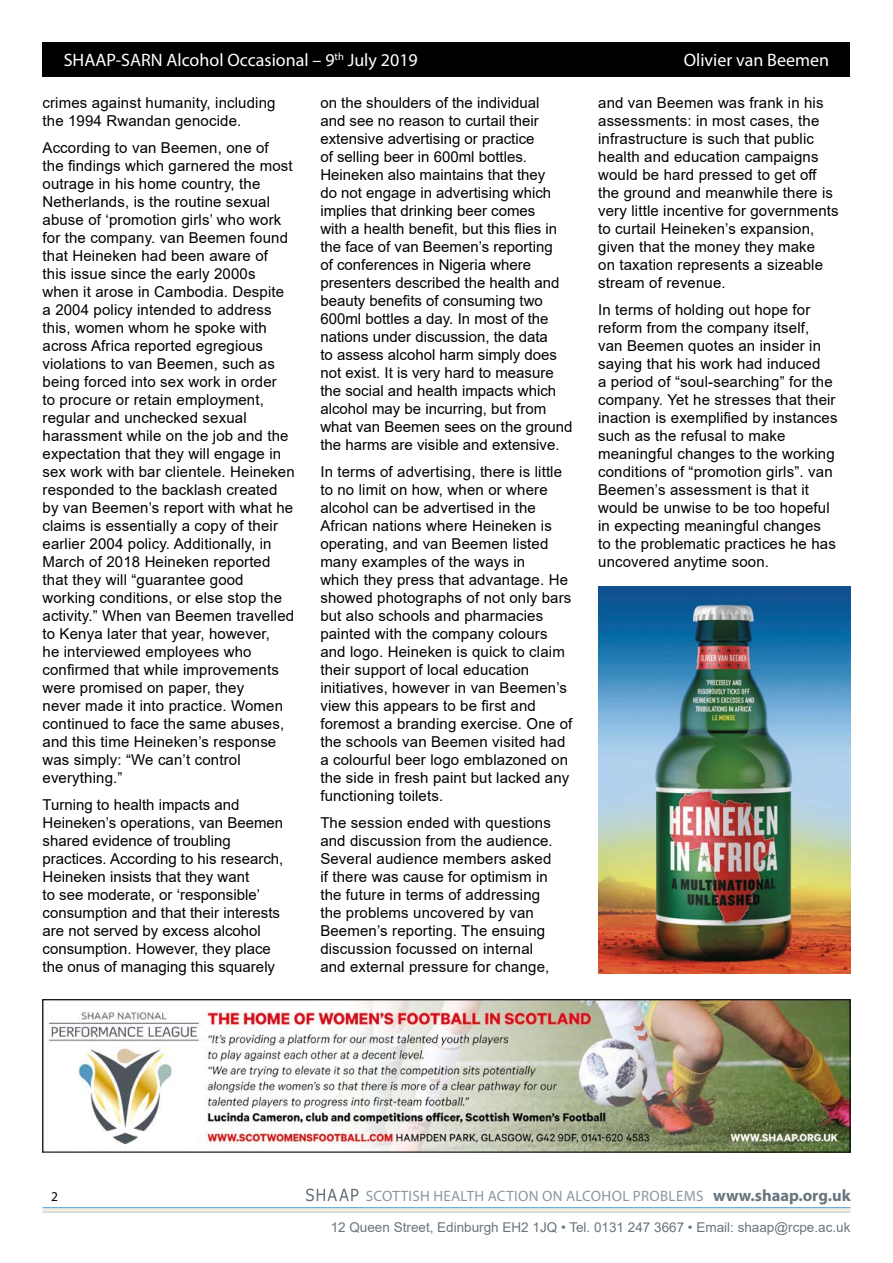
<style>
.page{position:relative;width:893px;height:1263px;background:#fff}
.page>*{position:absolute;margin:0;border:0;box-sizing:border-box;transform-origin:0 0}
.t1{font:18px "Myriad Pro";color:#fff}
.t2{font:15px/18px "Arial";letter-spacing:.01em;color:#000}
.t3{font:15px "Myriad Pro";letter-spacing:.02em;color:#8c97a0}
.t4{font:13.5px "Arial";color:#68757d}
.t5{font:13.5px "Myriad Pro";color:#000}
.s1{font-weight:700;font-size:16.5px;color:#68757d}
</style>
<div class="page">
<svg style="left:306px;top:1188px;width:52px;height:13px"></svg>
<hr style="left:43px;top:1207px;width:807px;height:1px;background:#52a3d6">
<hr style="left:43px;top:1209px;width:807px;height:1px;background:#fedfb1">
<hr style="left:43px;top:1211px;width:807px;height:1px;background:#aecec1">
<img style="left:598px;top:587px;width:252px;height:386px">
<div style="left:43px;top:43px;width:807px;height:34px;background:#000"></div>
<img style="left:48px;top:1001px;width:800px;height:149px">
<div style="left:43px;top:999px;width:807px;height:153px;border:1px solid #000"></div>
<p class="t1" style="left:64px;top:49px;width:355px">SHAAP-SARN Alcohol Occasional – 9<sup>th</sup> July 2019</p>
<p class="t1" style="left:684px;top:49px;width:147px">Olivier van Beemen</p>
<p class="t2" style="left:43px;top:94px;width:235px">crimes against humanity, including the 1994 Rwandan genocide.</p>
<p class="t2" style="left:43px;top:139px;width:254px">According to van Beemen, one of<br>the findings which garnered the most outrage in his home country, the Netherlands, is the routine sexual abuse of ‘promotion girls’ who work for the company. van Beemen found that Heineken had been aware of this issue since the early 2000s when it arose in Cambodia. Despite a 2004 policy intended to address this, women whom he spoke with across Africa reported egregious violations to van Beemen, such as being forced into sex work in order<br>to procure or retain employment, regular and unchecked sexual harassment while on the job and the expectation that they will engage in sex work with bar clientele. Heineken responded to the backlash created by van Beemen’s report with what he claims is essentially a copy of their earlier 2004 policy. Additionally, in March of 2018 Heineken reported that they will “guarantee good working conditions, or else stop the activity.” When van Beemen travelled to Kenya later that year, however,<br>he interviewed employees who confirmed that while improvements were promised on paper, they<br>never made it into practice. Women continued to face the same abuses, and this time Heineken’s response was simply: “We can’t control everything.”</p>
<p class="t2" style="left:43px;top:796px;width:242px">Turning to health impacts and Heineken’s operations, van Beemen shared evidence of troubling practices. According to his research, Heineken insists that they want<br>to see moderate, or ‘responsible’ consumption and that their interests are not served by excess alcohol consumption. However, they place the onus of managing this squarely</p>
<p class="t2" style="left:320px;top:94px;width:254px">on the shoulders of the individual<br>and see no reason to curtail their extensive advertising or practice<br>of selling beer in 600ml bottles.<br>Heineken also maintains that they<br>do not engage in advertising which implies that drinking beer comes<br>with a health benefit, but this flies in the face of van Beemen’s reporting<br>of conferences in Nigeria where presenters described the health and beauty benefits of consuming two 600ml bottles a day. In most of the nations under discussion, the data<br>to assess alcohol harm simply does not exist. It is very hard to measure the social and health impacts which alcohol may be incurring, but from what van Beemen sees on the ground the harms are visible and extensive.</p>
<p class="t2" style="left:320px;top:463px;width:254px">In terms of advertising, there is little to no limit on how, when or where alcohol can be advertised in the African nations where Heineken is operating, and van Beemen listed many examples of the ways in<br>which they press that advantage. He showed photographs of not only bars but also schools and pharmacies painted with the company colours and logo. Heineken is quick to claim their support of local education initiatives, however in van Beemen’s view this appears to be first and foremost a branding exercise. One of the schools van Beemen visited had a colourful beer logo emblazoned on the side in fresh paint but lacked any functioning toilets.</p>
<p class="t2" style="left:320px;top:814px;width:234px">The session ended with questions and discussion from the audience.<br>Several audience members asked if there was cause for optimism in the future in terms of addressing the problems uncovered by van<br>Beemen’s reporting. The ensuing discussion focussed on internal and external pressure for change,</p>
<p class="t2" style="left:598px;top:94px;width:242px">and van Beemen was frank in his assessments: in most cases, the infrastructure is such that public health and education campaigns would be hard pressed to get off the ground and meanwhile there is very little incentive for governments to curtail Heineken’s expansion, given that the money they make<br>on taxation represents a sizeable stream of revenue.</p>
<p class="t2" style="left:598px;top:301px;width:241px">In terms of holding out hope for reform from the company itself, van Beemen quotes an insider in saying that his work had induced<br>a period of “soul-searching” for the company. Yet he stresses that their inaction is exemplified by instances such as the refusal to make meaningful changes to the working conditions of “promotion girls”. van<br>Beemen’s assessment is that it would be unwise to be too hopeful in expecting meaningful changes to the problematic practices he has uncovered anytime soon.</p>
<p class="t5" style="left:51px;top:1188px;width:8px">2</p>
<p class="t3" style="left:366px;top:1187px;width:486px">SCOTTISH HEALTH ACTION ON ALCOHOL PROBLEMS <span class="s1">www.shaap.org.uk</span></p>
<p class="t4" style="left:331px;top:1218px;width:521px">12 Queen Street, Edinburgh EH2 1JQ • Tel. 0131 247 3667 • Email: shaap@rcpe.ac.uk</p>
</div>
